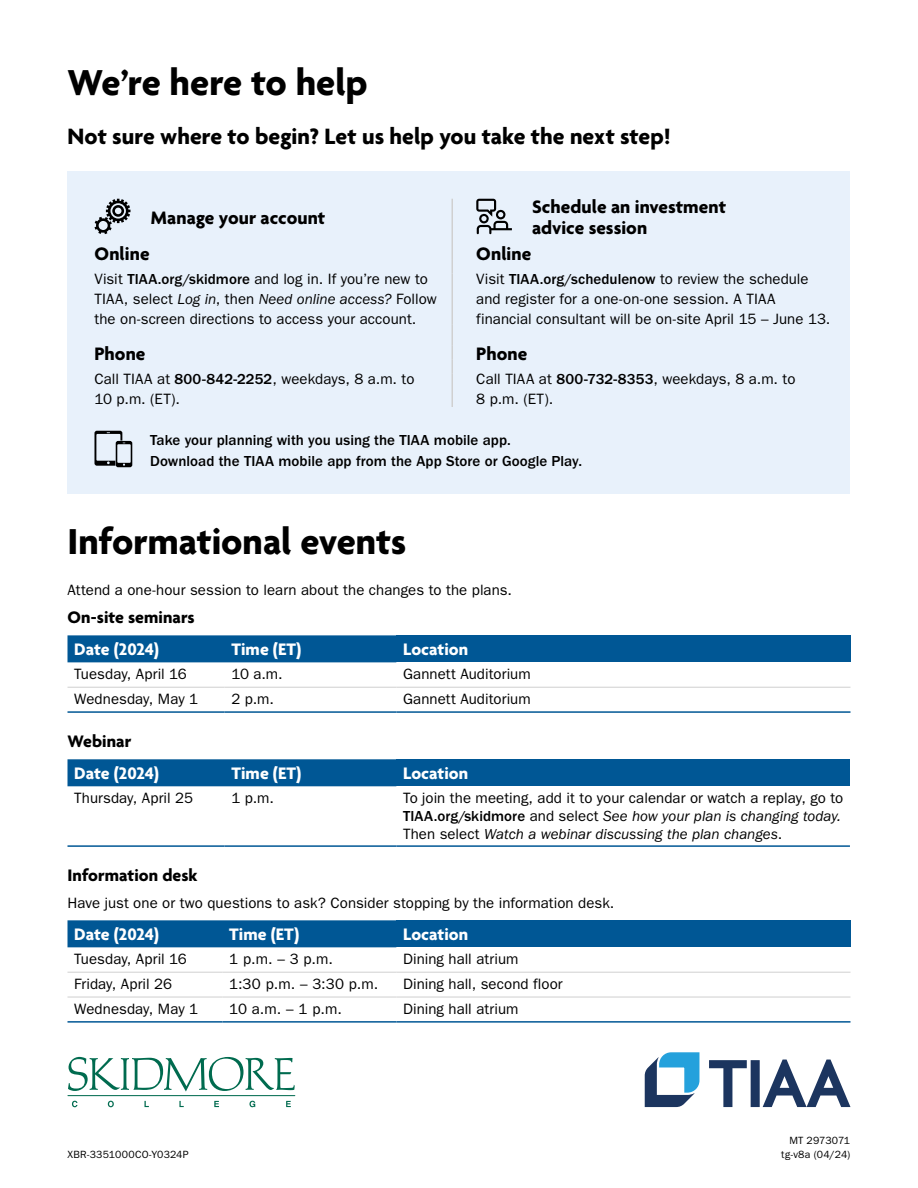
<style>
.page{position:relative;width:918px;height:1188px;background:#fff}
.page>*{position:absolute;margin:0;border:0;box-sizing:border-box;transform-origin:0 0}
.t1{font:700 39px "Agenda";color:#000}
.t2{font:700 24px "Agenda";color:#000}
.t3{font:700 19.5px/21px "Agenda";letter-spacing:.005em;color:#000}
.t4{font:700 18px "Agenda";color:#fff}
.t5{font:700 18px "Agenda";letter-spacing:.005em;color:#000}
.t6{font:15px/20.2px "ITC Franklin Gothic Std";letter-spacing:.005em;color:#000}
.t7{font:500 15px/20.2px "ITC Franklin Gothic Std";letter-spacing:.005em;color:#000}
.t8{font:10.5px/13.5px "ITC Franklin Gothic Std";letter-spacing:.02em;color:#000;text-align:right}
.s1{font-weight:500}
.s2{font-style:italic}
</style>
<div class="page">
<div style="left:68px;top:172px;width:782px;height:322px;background:#e8f1fb"></div>
<hr style="left:452px;top:199px;width:1px;height:47px;background:#d0d0d0">
<svg style="left:452px;top:246px;width:1px;height:27px"></svg>
<hr style="left:452px;top:273px;width:1px;height:51px;background:#d0d0d0">
<svg style="left:452px;top:324px;width:1px;height:49px"></svg>
<hr style="left:452px;top:373px;width:1px;height:34px;background:#d0d0d0">
<svg style="left:95px;top:199px;width:35px;height:35px"></svg>
<svg style="left:476px;top:199px;width:36px;height:35px"></svg>
<svg style="left:94px;top:431px;width:38px;height:36px"></svg>
<svg style="left:709px;top:1060px;width:141px;height:47px"></svg>
<svg style="left:645px;top:1052px;width:55px;height:55px"></svg>
<div style="left:68px;top:635px;width:328px;height:27px;background:#005795"></div>
<div style="left:396px;top:635px;width:454px;height:27px;background:#005795"></div>
<hr style="left:68px;top:687px;width:157px;height:1px;background:#d0d0d0">
<hr style="left:225px;top:687px;width:171px;height:1px;background:#d0d0d0">
<hr style="left:396px;top:687px;width:454px;height:1px;background:#d0d0d0">
<hr style="left:68px;top:711px;width:157px;height:2px;background:#005795">
<hr style="left:225px;top:711px;width:171px;height:2px;background:#005795">
<hr style="left:396px;top:711px;width:454px;height:2px;background:#005795">
<div style="left:68px;top:759px;width:328px;height:27px;background:#005795"></div>
<div style="left:396px;top:759px;width:454px;height:27px;background:#005795"></div>
<hr style="left:68px;top:845px;width:157px;height:2px;background:#005795">
<hr style="left:225px;top:845px;width:171px;height:2px;background:#005795">
<hr style="left:396px;top:845px;width:454px;height:2px;background:#005795">
<div style="left:68px;top:920px;width:328px;height:27px;background:#005795"></div>
<div style="left:396px;top:920px;width:454px;height:27px;background:#005795"></div>
<hr style="left:67px;top:972px;width:155px;height:1px;background:#d0d0d0">
<hr style="left:222px;top:972px;width:174px;height:1px;background:#d0d0d0">
<hr style="left:396px;top:972px;width:454px;height:1px;background:#d0d0d0">
<hr style="left:67px;top:1021px;width:155px;height:2px;background:#005795">
<hr style="left:222px;top:1021px;width:174px;height:2px;background:#005795">
<hr style="left:396px;top:1021px;width:454px;height:2px;background:#005795">
<hr style="left:67px;top:997px;width:155px;height:1px;background:#d0d0d0">
<hr style="left:222px;top:997px;width:174px;height:1px;background:#d0d0d0">
<hr style="left:396px;top:997px;width:454px;height:1px;background:#d0d0d0">
<svg style="left:72px;top:1101px;width:5px;height:6px"></svg>
<svg style="left:108px;top:1101px;width:6px;height:6px"></svg>
<svg style="left:144px;top:1101px;width:5px;height:6px"></svg>
<svg style="left:179px;top:1101px;width:5px;height:6px"></svg>
<svg style="left:214px;top:1101px;width:5px;height:6px"></svg>
<svg style="left:249px;top:1101px;width:6px;height:6px"></svg>
<svg style="left:286px;top:1101px;width:5px;height:6px"></svg>
<svg style="left:68px;top:1057px;width:227px;height:34px"></svg>
<hr style="left:68px;top:1095px;width:227px;height:1px;background:#006b4f">
<h1 class="t1" style="left:68px;top:62px;width:302px">We’re here to help</h1>
<h2 class="t2" style="left:68px;top:124px;width:605px">Not sure where to begin? Let us help you take the next step!</h2>
<h3 class="t3" style="left:151px;top:208px;width:176px">Manage your account</h3>
<h3 class="t3" style="left:532px;top:197px;width:196px">Schedule an investment advice session</h3>
<h3 class="t3" style="left:94px;top:244px;width:57px">Online</h3>
<h3 class="t3" style="left:476px;top:244px;width:57px">Online</h3>
<p class="t6" style="left:94px;top:269px;width:344px">Visit <span class="s1">TIAA.org/skidmore</span> and log in. If you’re new to<br>TIAA, select <span class="s2">Log in</span>, then <span class="s2">Need online access?</span> Follow the on-screen directions to access your account.</p>
<p class="t6" style="left:476px;top:269px;width:356px">Visit <span class="s1">TIAA.org/schedulenow</span> to review the schedule and register for a one-on-one session. A TIAA financial consultant will be on-site April 15 – June 13.</p>
<h3 class="t3" style="left:94px;top:344px;width:53px">Phone</h3>
<h3 class="t3" style="left:476px;top:344px;width:53px">Phone</h3>
<p class="t6" style="left:94px;top:368px;width:321px">Call TIAA at <span class="s1">800-842-2252</span>, weekdays, 8 a.m. to<br>10 p.m. (ET).</p>
<p class="t6" style="left:476px;top:368px;width:321px">Call TIAA at <span class="s1">800-732-8353</span>, weekdays, 8 a.m. to<br>8 p.m. (ET).</p>
<p class="t7" style="left:150px;top:430px;width:433px">Take your planning with you using the TIAA mobile app.<br>Download the TIAA mobile app from the App Store or Google Play.</p>
<h1 class="t1" style="left:68px;top:521px;width:340px">Informational events</h1>
<p class="t6" style="left:68px;top:580px;width:446px">Attend a one-hour session to learn about the changes to the plans.</p>
<p class="t5" style="left:68px;top:607px;width:129px">On-site seminars</p>
<p class="t4" style="left:74px;top:640px;width:86px">Date (2024)</p>
<p class="t4" style="left:231px;top:640px;width:72px">Time (ET)</p>
<p class="t4" style="left:403px;top:640px;width:67px">Location</p>
<p class="t6" style="left:74px;top:664px;width:114px">Tuesday, April 16</p>
<p class="t6" style="left:231px;top:664px;width:53px">10 a.m.</p>
<p class="t6" style="left:403px;top:664px;width:129px">Gannett Auditorium</p>
<p class="t6" style="left:74px;top:689px;width:125px">Wednesday, May 1</p>
<p class="t6" style="left:231px;top:689px;width:44px">2 p.m.</p>
<p class="t6" style="left:403px;top:689px;width:129px">Gannett Auditorium</p>
<p class="t5" style="left:68px;top:731px;width:65px">Webinar</p>
<p class="t4" style="left:74px;top:764px;width:86px">Date (2024)</p>
<p class="t4" style="left:231px;top:764px;width:72px">Time (ET)</p>
<p class="t4" style="left:403px;top:764px;width:67px">Location</p>
<p class="t6" style="left:74px;top:788px;width:120px">Thursday, April 25</p>
<p class="t6" style="left:231px;top:788px;width:44px">1 p.m.</p>
<p class="t6" style="left:403px;top:789px;width:442px;line-height:18px">To join the meeting, add it to your calendar or watch a replay, go to<br><span class="s1">TIAA.org/skidmore</span> and select <span class="s2">See how your plan is changing today.<br></span>Then select <span class="s2">Watch a webinar discussing the plan changes</span>.</p>
<p class="t5" style="left:67px;top:865px;width:132px">Information desk</p>
<p class="t6" style="left:67px;top:892px;width:548px">Have just one or two questions to ask? Consider stopping by the information desk.</p>
<p class="t4" style="left:74px;top:925px;width:86px">Date (2024)</p>
<p class="t4" style="left:229px;top:925px;width:72px">Time (ET)</p>
<p class="t4" style="left:403px;top:925px;width:67px">Location</p>
<p class="t6" style="left:74px;top:949px;width:114px">Tuesday, April 16</p>
<p class="t6" style="left:229px;top:949px;width:105px">1 p.m. – 3 p.m.</p>
<p class="t6" style="left:403px;top:949px;width:117px">Dining hall atrium</p>
<p class="t6" style="left:74px;top:974px;width:99px">Friday, April 26</p>
<p class="t6" style="left:229px;top:974px;width:151px">1:30 p.m. – 3:30 p.m.</p>
<p class="t6" style="left:403px;top:974px;width:161px">Dining hall, second floor</p>
<p class="t6" style="left:74px;top:999px;width:125px">Wednesday, May 1</p>
<p class="t6" style="left:229px;top:999px;width:114px">10 a.m. – 1 p.m.</p>
<p class="t6" style="left:403px;top:999px;width:117px">Dining hall atrium</p>
<p class="t8" style="left:68px;top:1148px;width:123px">XBR-3351000CO-Y0324P</p>
<p class="t8" style="left:781px;top:1134px;width:70px">MT 2973071 tg-v8a (04/24)</p>
</div>
